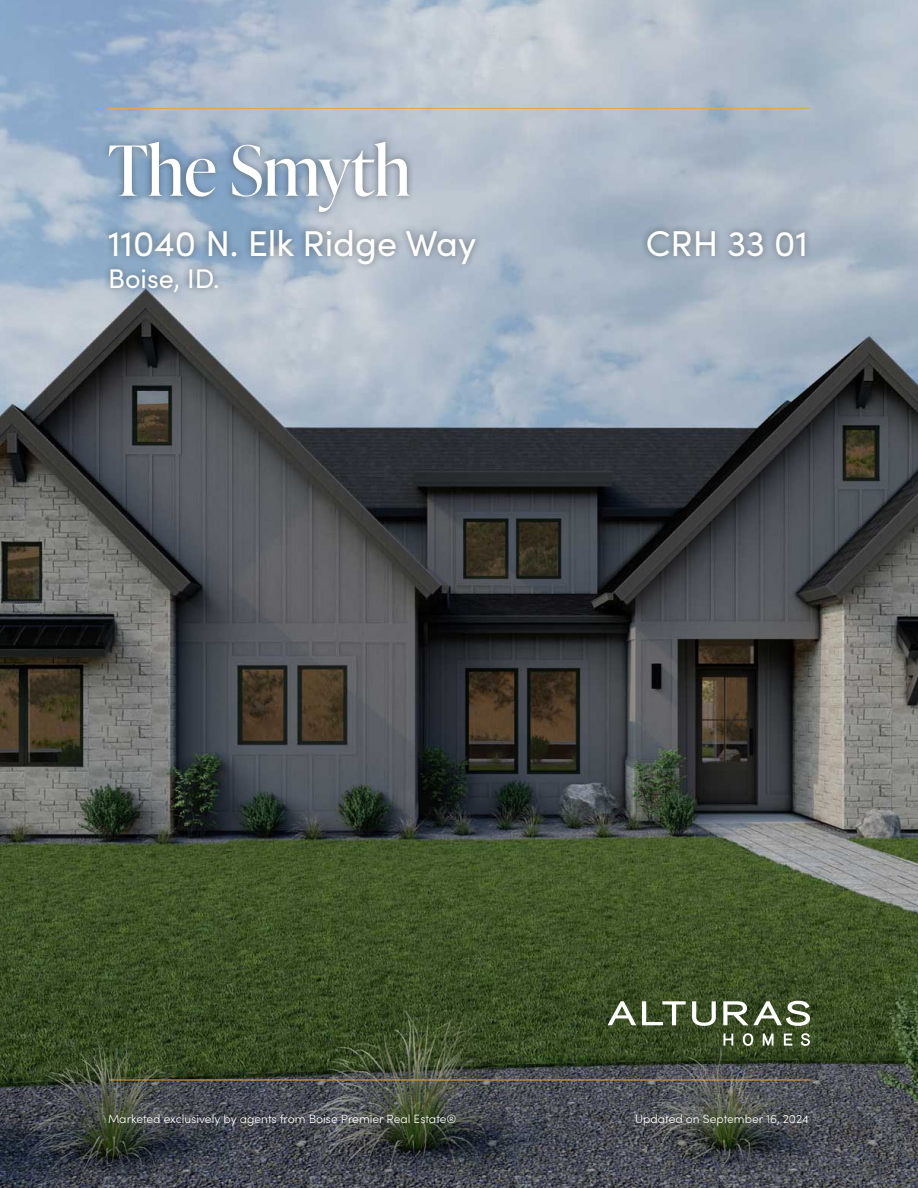
<style>
.page{position:relative;width:918px;height:1188px;background:#fff}
.page>*{position:absolute;margin:0;border:0;box-sizing:border-box;transform-origin:0 0}
.t1{font:69px "Ivy Presto Display";color:#fff}
.t2{font:36px "Sofia Pro";color:#fff}
.t3{font:27px "Sofia Pro";color:#fff}
.t4{font:300 12px "Sofia Pro";color:#fff}
</style>
<div class="page">
<img style="left:0;top:0;width:918px;height:1188px">
<hr style="left:109px;top:1080px;width:702px;height:1px;background:#e8a448">
<div style="left:101px;top:223px;width:381px;height:77px;background:#1e2120;opacity:.5"></div>
<div style="left:640px;top:223px;width:172px;height:41px;background:#1e2120;opacity:.5"></div>
<svg style="left:608px;top:1001px;width:202px;height:25px"></svg>
<svg style="left:723px;top:1033px;width:87px;height:13px"></svg>
<div style="left:102px;top:135px;width:314px;height:85px;background:#1e2120;opacity:.5"></div>
<hr style="left:108px;top:108px;width:702px;height:1px;background:#e8a448">
<h1 class="t1" style="left:108px;top:121px;width:304px">The Smyth</h1>
<h2 class="t2" style="left:108px;top:217px;width:370px">11040 N. Elk Ridge Way</h2>
<h3 class="t3" style="left:108px;top:259px;width:113px">Boise, ID.</h3>
<h2 class="t2" style="left:646px;top:217px;width:164px">CRH 33 01</h2>
<p class="t4" style="left:108px;top:1110px;width:350px">Marketed exclusively by agents from Boise Premier Real Estate®</p>
<p class="t4" style="left:635px;top:1110px;width:175px">Updated on September 16, 2024</p>
</div>
